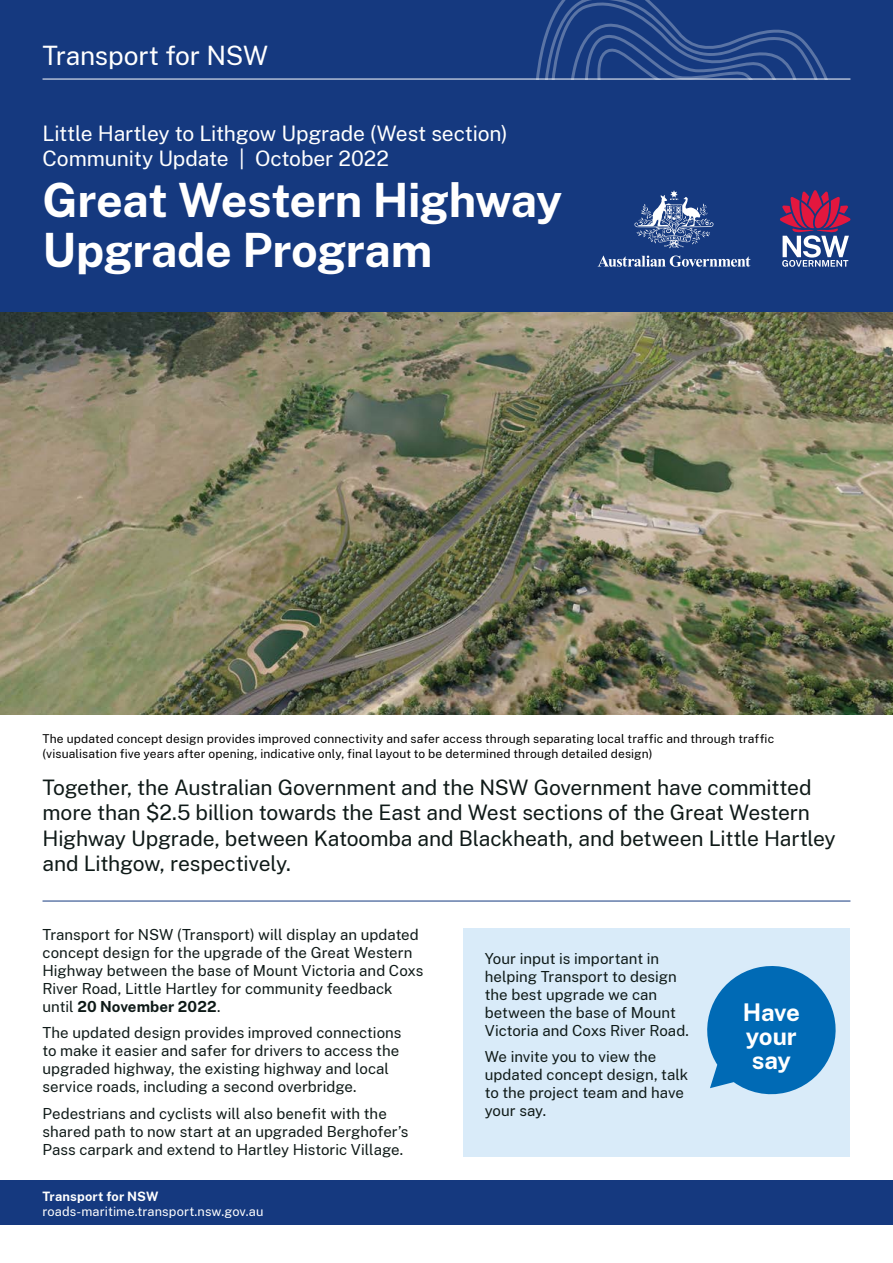
<style>
.page{position:relative;width:893px;height:1263px;background:#fff}
.page>*{position:absolute;margin:0;border:0;box-sizing:border-box;transform-origin:0 0}
._01_H1_smaller{font:700 46.5px/50.2px "Public Sans NSW";letter-spacing:-.01em;color:#fff}
.t1{font:26.25px "Public Sans NSW";letter-spacing:-.01em;color:#fff}
.Have_your_say_bubble{font:700 24px/24px "Public Sans NSW";letter-spacing:-.01em;color:#fff}
._02_Intro{font:21px/25.2px "Public Sans NSW";letter-spacing:-.01em;color:#0f1a18}
._00_Subtitle_Date{font:21px/25.2px "Public Sans NSW";letter-spacing:-.01em;color:#fff}
._02_Body{font:15px/18px "Public Sans NSW";color:#0f1a18}
.t2{font:12.75px "Public Sans NSW";letter-spacing:.01em;color:#fff}
.t3{font:700 12.75px "Public Sans NSW";letter-spacing:.015em;color:#fff}
.t4{font:12px/15.8px "Public Sans NSW";letter-spacing:.01em;color:#000}
.s1{font-weight:700}
</style>
<div class="page">
<div style="left:0;top:0;width:893px;height:313px;background:#15397f"></div>
<svg style="left:780px;top:190px;width:70px;height:77px"></svg>
<svg style="left:536px;top:0;width:292px;height:79px"></svg>
<hr style="left:43px;top:79px;width:807px;height:1px;background:#fff">
<div style="left:0;top:1180px;width:893px;height:45px;background:#15397f"></div>
<svg style="left:598px;top:256px;width:152px;height:11px"></svg>
<svg style="left:634px;top:190px;width:80px;height:58px"></svg>
<img style="left:0;top:313px;width:893px;height:401px">
<hr style="left:43px;top:901px;width:807px;height:1px;background:#15397f">
<div style="left:463px;top:928px;width:387px;height:229px;background:#d9ebf9"></div>
<svg style="left:707px;top:966px;width:129px;height:129px"></svg>
<h2 class="t1" style="left:43px;top:36px;width:227px">Transport for NSW</h2>
<p class="_00_Subtitle_Date" style="left:43px;top:119px;width:467px">Little Hartley to Lithgow Upgrade (West section)<br>Community Update | October 2022</p>
<h1 class="_01_H1_smaller" style="left:43px;top:171px;width:521px">Great Western Highway<br>Upgrade Program</h1>
<p class="t4" style="left:43px;top:729px;width:733px">The updated concept design provides improved connectivity and safer access through separating local traffic and through traffic (visualisation five years after opening, indicative only, final layout to be determined through detailed design)</p>
<p class="_02_Intro" style="left:43px;top:774px;width:795px">Together, the Australian Government and the NSW Government have committed more than $2.5 billion towards the East and West sections of the Great Western Highway Upgrade, between Katoomba and Blackheath, and between Little Hartley and Lithgow, respectively.</p>
<p class="_02_Body" style="left:43px;top:924px;width:382px">Transport for NSW (Transport) will display an updated concept design for the upgrade of the Great Western Highway between the base of Mount Victoria and Coxs River Road, Little Hartley for community feedback until <span class="s1">20 November 2022</span>.</p>
<p class="_02_Body" style="left:43px;top:1023px;width:360px">The updated design provides improved connections to make it easier and safer for drivers to access the upgraded highway, the existing highway and local service roads, including a second overbridge.</p>
<p class="_02_Body" style="left:43px;top:1103px;width:368px">Pedestrians and cyclists will also benefit with the shared path to now start at an upgraded Berghofer’s<br>Pass carpark and extend to Hartley Historic Village.</p>
<p class="t3" style="left:43px;top:1187px;width:117px">Transport for NSW</p>
<p class="t2" style="left:43px;top:1202px;width:222px">roads-maritime.transport.nsw.gov.au</p>
<p class="_02_Body" style="left:485px;top:948px;width:206px">Your input is important in helping Transport to design the best upgrade we can between the base of Mount<br>Victoria and Coxs River Road.</p>
<p class="_02_Body" style="left:485px;top:1047px;width:205px">We invite you to view the updated concept design, talk to the project team and have your say.</p>
<p class="Have_your_say_bubble" style="left:743px;top:998px;width:59px">Have your say</p>
</div>
